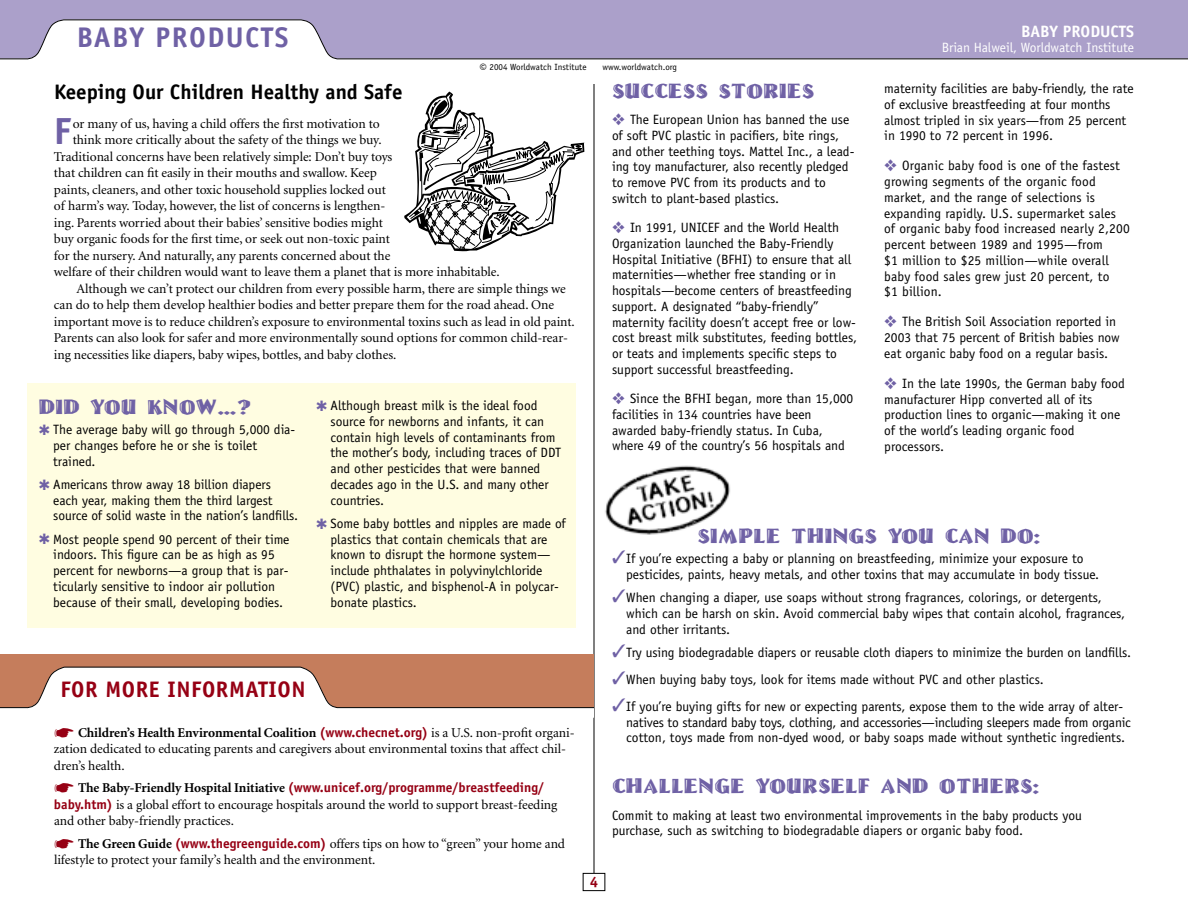
<style>
.page{position:relative;width:1188px;height:918px;background:#fff}
.page>*{position:absolute;margin:0;border:0;box-sizing:border-box;transform-origin:0 0}
.t1{font:700 37.8px "Officina Sans";color:#6f61a5}
.t2{font:700 28.5px "Officina Sans";letter-spacing:.05em;color:#6f61a5}
.t3{font:700 22.5px "Officina Sans";letter-spacing:.025em;color:#960014}
.t4{font:21px "Lino Letter Cut";color:#6f61a5}
.t5{font:700 21px "Officina Sans";color:#000}
.t6{font:700 16.5px "Officina Sans";color:#fff}
.t7{font:700 15px "Officina Sans";color:#960014}
.t8{font:13.5px/15.8px "Officina Sans";color:#000}
.t9{font:13.5px/16.5px "Minion";letter-spacing:-.005em;color:#000}
.t10{font:700 13.5px "Officina Sans";color:#960014}
.t11{font:13.5px "Officina Sans";letter-spacing:-.005em;color:#fff}
.t12{font:9px "Officina Sans";color:#000}
.s1{font-size:13.5px}
.s2{color:#6f61a5}
.s3{color:#960014}
.s4{font-weight:700}
.s5{font-family:"Officina Sans";font-weight:700;color:#960014}
.s6{font-family:"Minion";color:#000}
</style>
<div class="page">
<div style="left:27px;top:383px;width:549px;height:245px;background:#fffde1"></div>
<div style="left:0;top:0;width:1188px;height:58px;background:#aba0ca"></div>
<svg style="left:0;top:19px;width:1188px;height:41px"></svg>
<div style="left:54px;top:26px;width:257px;height:38px;background:#fff"></div>
<hr style="left:594px;top:84px;width:1px;height:799px;background:#000">
<svg style="left:404px;top:92px;width:180px;height:159px"></svg>
<img style="left:605px;top:465px;width:125px;height:70px">
<div style="left:0;top:654px;width:594px;height:58px;background:#c57d5c"></div>
<svg style="left:0;top:667px;width:595px;height:51px"></svg>
<div style="left:54px;top:681px;width:258px;height:35px;background:#fff"></div>
<div style="left:583px;top:873px;width:22px;height:18px;background:#fff"></div>
<div style="left:583px;top:873px;width:22px;height:18px;border:1px solid #000"></div>
<h2 class="t2" style="left:77px;top:19px;width:213px">BABY PRODUCTS</h2>
<p class="t12" style="left:479px;top:61px;width:109px"><span class="s1">©</span> 2004 Worldwatch Institute</p>
<p class="t12" style="left:602px;top:61px;width:76px">www.worldwatch.org</p>
<p class="t6" style="left:1021px;top:22px;width:114px">BABY PRODUCTS</p>
<p class="t11" style="left:942px;top:40px;width:194px">Brian Halweil, Worldwatch Institute</p>
<h3 class="t5" style="left:54px;top:79px;width:350px">Keeping Our Children Healthy and Safe</h3>
<h1 class="t1" style="left:54px;top:108px;width:19px">F</h1>
<p class="t9" style="left:73px;top:116px;width:309px">or many of us, having a child offers the first motivation to</p>
<p class="t9" style="left:73px;top:132px;width:310px">think more critically about the safety of the things we buy.</p>
<p class="t9" style="left:54px;top:149px;width:340px">Traditional concerns have been relatively simple: Don’t buy toys</p>
<p class="t9" style="left:54px;top:165px;width:324px">that children can fit easily in their mouths and swallow. Keep</p>
<p class="t9" style="left:54px;top:182px;width:333px">paints, cleaners, and other toxic household supplies locked out</p>
<p class="t9" style="left:54px;top:198px;width:333px">of harm’s way. Today, however, the list of concerns is lengthen-</p>
<p class="t9" style="left:54px;top:215px;width:331px">ing. Parents worried about their babies’ sensitive bodies might</p>
<p class="t9" style="left:54px;top:231px;width:338px">buy organic foods for the first time, or seek out non-toxic paint</p>
<p class="t9" style="left:54px;top:248px;width:338px">for the nursery. And naturally, any parents concerned about the</p>
<p class="t9" style="left:54px;top:264px;width:447px">welfare of their children would want to leave them a planet that is more inhabitable.</p>
<p class="t9" style="left:76px;top:281px;width:491px">Although we can’t protect our children from every possible harm, there are simple things we</p>
<p class="t9" style="left:54px;top:297px;width:502px">can do to help them develop healthier bodies and better prepare them for the road ahead. One</p>
<p class="t9" style="left:54px;top:314px;width:522px">important move is to reduce children’s exposure to environmental toxins such as lead in old paint.</p>
<p class="t9" style="left:54px;top:330px;width:516px">Parents can also look for safer and more environmentally sound options for common child-rear-</p>
<p class="t9" style="left:54px;top:347px;width:344px">ing necessities like diapers, baby wipes, bottles, and baby clothes.</p>
<h3 class="t4" style="left:39px;top:394px;width:215px">DID YOU KNOW…?</h3>
<p class="t8" style="left:53px;top:422px;width:244px;text-indent:-14px"><span class="s2">✱</span> The average baby will go through 5,000 dia&shy;per changes before he or she is toilet trained.</p>
<p class="t8" style="left:53px;top:476px;width:246px;text-indent:-14px"><span class="s2">✱</span> Americans throw away 18 billion diapers each year, making them the third largest source of solid waste in the nation’s landfills.</p>
<p class="t8" style="left:53px;top:531px;width:238px;text-indent:-14px"><span class="s2">✱</span> Most people spend 90 percent of their time indoors. This figure can be as high as 95 percent for newborns—a group that is par&shy;ticularly sensitive to indoor air pollution because of their small, developing bodies.</p>
<p class="t8" style="left:331px;top:398px;width:232px;text-indent:-14px"><span class="s2">✱</span> Although breast milk is the ideal food source for newborns and infants, it can contain high levels of contaminants from the mother’s body, including traces of DDT and other pesticides that were banned decades ago in the U.S. and many other countries.</p>
<p class="t8" style="left:331px;top:515px;width:237px;text-indent:-14px"><span class="s2">✱</span> Some baby bottles and nipples are made of plastics that contain chemicals that are known to disrupt the hormone system— include phthalates in polyvinylchloride (PVC) plastic, and bisphenol-A in polycar&shy;bonate plastics.</p>
<h3 class="t3" style="left:60px;top:676px;width:247px">FOR MORE INFORMATION</h3>
<p class="t9" style="left:54px;top:725px;width:522px"><span class="s3">☛</span> <span class="s4">Children’s Health Environmental Coalition</span> <span class="s5">(www.checnet.org)</span> is a U.S. non-profit organi&shy;zation dedicated to educating parents and caregivers about environmental toxins that affect chil&shy;dren’s health.</p>
<p class="t10" style="left:54px;top:779px;width:492px">☛ <span class="s6">The Baby-Friendly Hospital Initiative</span> (www.unicef.org/programme/breastfeeding/</p>
<p class="t9" style="left:54px;top:797px;width:505px"><span class="s5">baby.htm)</span> is a global effort to encourage hospitals around the world to support breast-feeding and other baby-friendly practices.</p>
<p class="t9" style="left:54px;top:836px;width:513px"><span class="s3">☛</span> <span class="s4">The Green Guide</span> <span class="s5">(www.thegreenguide.com)</span> offers tips on how to “green” your home and lifestyle to protect your family’s health and the environment.</p>
<h3 class="t4" style="left:612px;top:78px;width:204px">SUCCESS STORIES</h3>
<p class="t8" style="left:612px;top:112px;width:244px"><span class="s2">❖</span> The European Union has banned the use of soft PVC plastic in pacifiers, bite rings, and other teething toys. Mattel Inc., a lead&shy;ing toy manufacturer, also recently pledged to remove PVC from its products and to switch to plant-based plastics.</p>
<p class="t8" style="left:612px;top:220px;width:247px"><span class="s2">❖</span> In 1991, UNICEF and the World Health Organization launched the Baby-Friendly Hospital Initiative (BFHI) to ensure that all maternities—whether free standing or in hospitals—become centers of breastfeeding support. A designated “baby-friendly” maternity facility doesn’t accept free or low&shy;cost breast milk substitutes, feeding bottles, or teats and implements specific steps to support successful breastfeeding.</p>
<p class="t8" style="left:612px;top:391px;width:243px"><span class="s2">❖</span> Since the BFHI began, more than 15,000 facilities in 134 countries have been awarded baby-friendly status. In Cuba, where 49 of the country’s 56 hospitals and</p>
<p class="t8" style="left:884px;top:81px;width:251px">maternity facilities are baby-friendly, the rate of exclusive breastfeeding at four months almost tripled in six years—from 25 percent in 1990 to 72 percent in 1996.</p>
<p class="t8" style="left:884px;top:158px;width:247px"><span class="s2">❖</span> Organic baby food is one of the fastest growing segments of the organic food market, and the range of selections is expanding rapidly. U.S. supermarket sales of organic baby food increased nearly 2,200 percent between 1989 and 1995—from<br>$1 million to $25 million—while overall baby food sales grew just 20 percent, to<br>$1 billion.</p>
<p class="t8" style="left:884px;top:314px;width:237px"><span class="s2">❖</span> The British Soil Association reported in<br>2003 that 75 percent of British babies now eat organic baby food on a regular basis.</p>
<p class="t8" style="left:884px;top:376px;width:242px"><span class="s2">❖</span> In the late 1990s, the German baby food manufacturer Hipp converted all of its production lines to organic—making it one of the world’s leading organic food processors.</p>
<h3 class="t4" style="left:698px;top:523px;width:346px">SIMPLE THINGS YOU CAN DO:</h3>
<p class="t8" style="left:626px;top:551px;width:475px;text-indent:-14px"><span class="s2">✓</span>If you’re expecting a baby or planning on breastfeeding, minimize your exposure to pesticides, paints, heavy metals, and other toxins that may accumulate in body tissue.</p>
<p class="t8" style="left:626px;top:590px;width:501px;text-indent:-14px"><span class="s2">✓</span>When changing a diaper, use soaps without strong fragrances, colorings, or detergents, which can be harsh on skin. Avoid commercial baby wipes that contain alcohol, fragrances, and other irritants.</p>
<p class="t8" style="left:612px;top:644px;width:521px"><span class="s2">✓</span>Try using biodegradable diapers or reusable cloth diapers to minimize the burden on landfills.</p>
<p class="t8" style="left:612px;top:671px;width:433px"><span class="s2">✓</span>When buying baby toys, look for items made without PVC and other plastics.</p>
<p class="t8" style="left:626px;top:698px;width:506px;text-indent:-14px"><span class="s2">✓</span>If you’re buying gifts for new or expecting parents, expose them to the wide array of alter&shy;natives to standard baby toys, clothing, and accessories—including sleepers made from organic cotton, toys made from non-dyed wood, or baby soaps made without synthetic ingredients.</p>
<h3 class="t4" style="left:612px;top:773px;width:430px">CHALLENGE YOURSELF AND OTHERS:</h3>
<p class="t8" style="left:612px;top:807px;width:471px">Commit to making at least two environmental improvements in the baby products you purchase, such as switching to biodegradable diapers or organic baby food.</p>
<p class="t7" style="left:590px;top:872px;width:10px">4</p>
</div>
